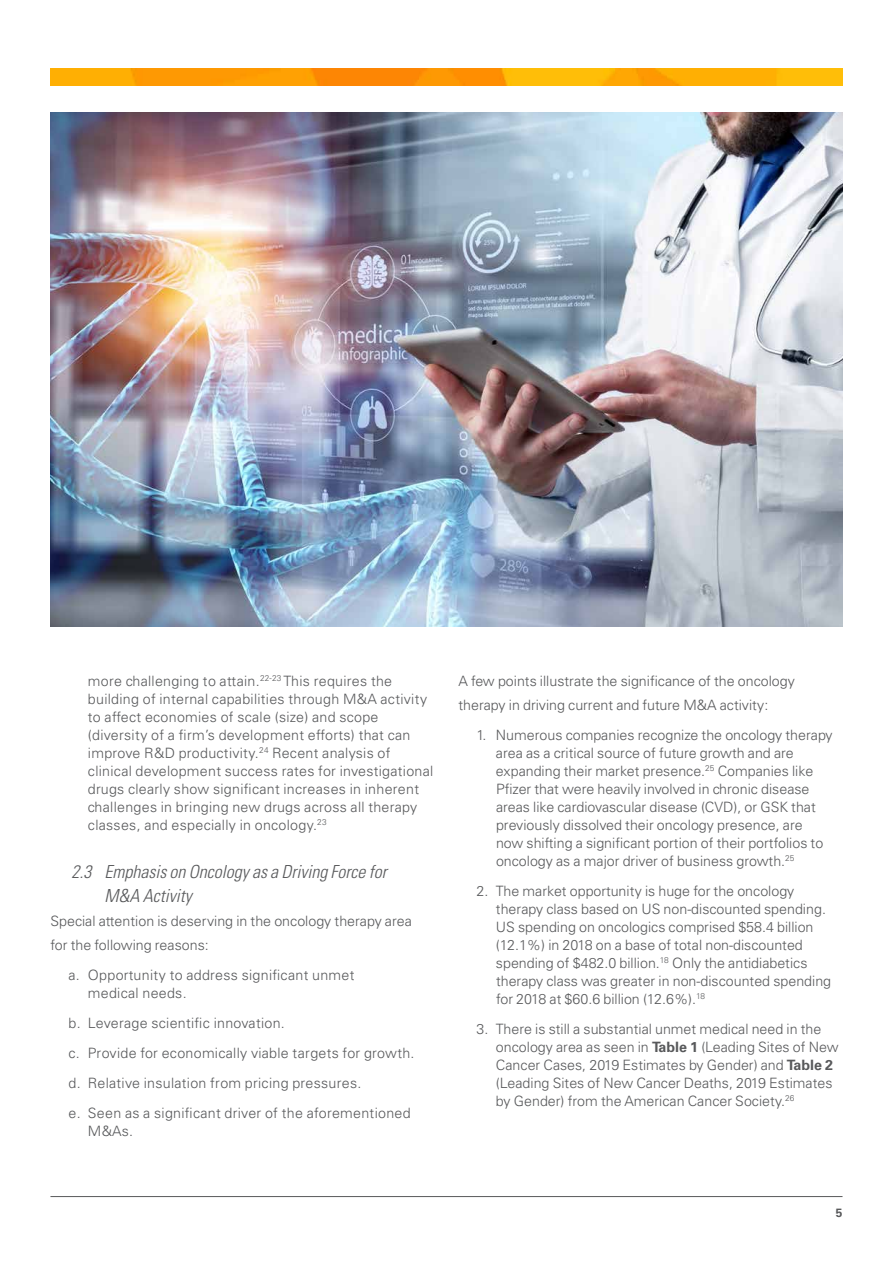
<style>
.page{position:relative;width:893px;height:1263px;background:#fff}
.page>*{position:absolute;margin:0;border:0;box-sizing:border-box;transform-origin:0 0}
.t1{font:italic 300 condensed 18px/24px "Univers LT Std";color:#58595b}
.t2{font:300 14.25px/18px "Univers LT Std";color:#58595b}
.t3{font:300 14.25px/18px "Univers LT Std";letter-spacing:.02em;color:#58595b}
.t4{font:700 12px "Univers LT Std";color:#58595b}
.s1{font-weight:700}
</style>
<div class="page">
<img style="left:50px;top:68px;width:792px;height:17px">
<hr style="left:50px;top:1196px;width:792px;height:1px;background:#58595b">
<img style="left:50px;top:112px;width:792px;height:514px">
<p class="t3" style="left:88px;top:671px;width:347px">more challenging to attain.<sup>22-23</sup> This requires the building of internal capabilities through M&amp;A activity to affect economies of scale (size) and scope (diversity of a firm’s development efforts) that can improve R&amp;D productivity.<sup>24</sup> Recent analysis of clinical development success rates for investigational drugs clearly show significant increases in inherent challenges in bringing new drugs across all therapy classes, and especially in oncology.<sup>23</sup></p>
<p class="t1" style="left:104px;top:859px;width:284px;text-indent:-33px">2.3 Emphasis on Oncology as a Driving Force for<br>M&amp;A Activity</p>
<p class="t2" style="left:50px;top:908px;width:363px;line-height:24px">Special attention is deserving in the oncology therapy area for the following reasons:</p>
<p class="t3" style="left:88px;top:965px;width:268px;text-indent:-19px">a. Opportunity to address significant unmet medical needs.</p>
<p class="t3" style="left:68px;top:1007px;width:348px;line-height:30px">b. Leverage scientific innovation.<br>c. Provide for economically viable targets for growth. d. Relative insulation from pricing pressures.<br>e. Seen as a significant driver of the aforementioned</p>
<p class="t2" style="left:88px;top:1121px;width:47px">M&amp;As.</p>
<p class="t2" style="left:458px;top:668px;width:338px;line-height:24px">A few points illustrate the significance of the oncology therapy in driving current and future M&amp;A activity:</p>
<p class="t2" style="left:496px;top:725px;width:338px;text-indent:-19px">1. Numerous companies recognize the oncology therapy area as a critical source of future growth and are expanding their market presence.<sup>25</sup> Companies like Pfizer that were heavily involved in chronic disease areas like cardiovascular disease (CVD), or GSK that previously dissolved their oncology presence, are now shifting a significant portion of their portfolios to oncology as a major driver of business growth.<sup>25</sup></p>
<p class="t2" style="left:496px;top:881px;width:337px;text-indent:-19px">2. The market opportunity is huge for the oncology therapy class based on US non-discounted spending.<br>US spending on oncologics comprised $58.4 billion (12.1%) in 2018 on a base of total non-discounted spending of $482.0 billion.<sup>18</sup> Only the antidiabetics therapy class was greater in non-discounted spending for 2018 at $60.6 billion (12.6%).<sup>18</sup></p>
<p class="t2" style="left:496px;top:1019px;width:344px;text-indent:-19px">3. There is still a substantial unmet medical need in the oncology area as seen in <span class="s1">Table 1</span> (Leading Sites of New Cancer Cases, 2019 Estimates by Gender) and <span class="s1">Table 2 </span>(Leading Sites of New Cancer Deaths, 2019 Estimates by Gender) from the American Cancer Society.<sup>26</sup></p>
<p class="t4" style="left:836px;top:1205px;width:8px">5</p>
</div>
